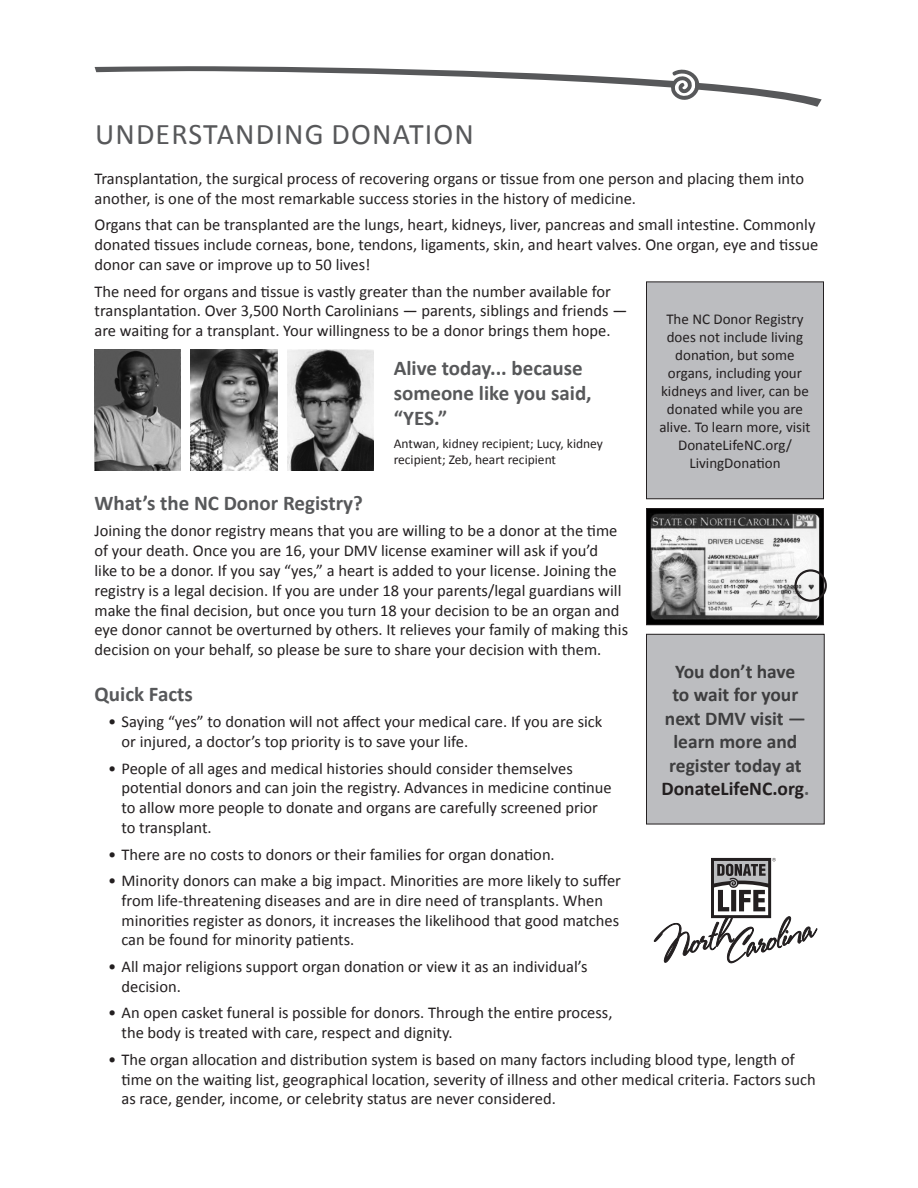
<style>
.page{position:relative;width:918px;height:1188px;background:#fff}
.page>*{position:absolute;margin:0;border:0;box-sizing:border-box;transform-origin:0 0}
.headline_1{font:30px "Calibri";letter-spacing:.04em;color:#57585a}
.headline_2{font:700 21px/25.2px "Calibri";color:#57585a}
.headline_2-2{font:700 19.5px/23.4px "Calibri";color:#3e3e3f;text-align:center}
.smaller_text{font:16.5px/19.8px "Calibri";color:#231f20}
.headline_2-3{font:15px/18px "Calibri";color:#231f20;text-align:center}
.main_text{font:13.5px/16.2px "Calibri";color:#231f20}
.s1{color:#231f20}
.s2{color:#57585a}
</style>
<div class="page">
<svg style="left:95px;top:66px;width:727px;height:41px"></svg>
<img style="left:648px;top:510px;width:174px;height:113px">
<div style="left:646px;top:508px;width:178px;height:117px;border:1px solid #231f20"></div>
<div style="left:794px;top:569px;width:33px;height:33px;border:2px solid #231f20;border-radius:50%"></div>
<div style="left:646px;top:634px;width:178px;height:190px;background:#bcbdc0"></div>
<div style="left:646px;top:634px;width:179px;height:190px;border:1px solid #231f20"></div>
<div style="left:646px;top:282px;width:178px;height:217px;background:#bcbdc0"></div>
<div style="left:646px;top:282px;width:178px;height:217px;border:1px solid #231f20"></div>
<img style="left:95px;top:350px;width:86px;height:121px">
<img style="left:191px;top:350px;width:86px;height:121px">
<img style="left:287px;top:350px;width:86px;height:121px">
<svg style="left:654px;top:858px;width:163px;height:105px"></svg>
<p class="headline_1" style="left:95px;top:115px;width:380px">UNDERSTANDING DONATION</p>
<p class="smaller_text" style="left:94px;top:169px;width:711px">Transplantation, the surgical process of recovering organs or tissue from one person and placing them into another, is one of the most remarkable success stories in the history of medicine.</p>
<p class="smaller_text" style="left:94px;top:215px;width:725px">Organs that can be transplanted are the lungs, heart, kidneys, liver, pancreas and small intestine. Commonly donated tissues include corneas, bone, tendons, ligaments, skin, and heart valves. One organ, eye and tissue donor can save or improve up to 50 lives!</p>
<p class="smaller_text" style="left:94px;top:281px;width:534px">The need for organs and tissue is vastly greater than the number available for transplantation. Over 3,500 North Carolinians — parents, siblings and friends — are waiting for a transplant. Your willingness to be a donor brings them hope.</p>
<p class="headline_2" style="left:394px;top:355px;width:199px">Alive today... because someone like you said, “YES.”</p>
<p class="main_text" style="left:394px;top:436px;width:211px">Antwan, kidney recipient; Lucy, kidney recipient; Zeb, heart recipient</p>
<p class="headline_2" style="left:94px;top:490px;width:270px">What’s the NC Donor Registry?</p>
<p class="smaller_text" style="left:94px;top:521px;width:535px">Joining the donor registry means that you are willing to be a donor at the time of your death. Once you are 16, your DMV license examiner will ask if you’d<br>like to be a donor. If you say “yes,” a heart is added to your license. Joining the registry is a legal decision. If you are under 18 your parents/legal guardians will make the final decision, but once you turn 18 your decision to be an organ and eye donor cannot be overturned by others. It relieves your family of making this decision on your behalf, so please be sure to share your decision with them.</p>
<p class="headline_2" style="left:94px;top:681px;width:100px">Quick Facts</p>
<p class="smaller_text" style="left:122px;top:712px;width:482px;text-indent:-14px">• Saying “yes” to donation will not affect your medical care. If you are sick or injured, a doctor’s top priority is to save your life.</p>
<p class="smaller_text" style="left:122px;top:758px;width:492px;text-indent:-14px">• People of all ages and medical histories should consider themselves potential donors and can join the registry. Advances in medicine continue to allow more people to donate and organs are carefully screened prior to transplant.</p>
<p class="smaller_text" style="left:108px;top:844px;width:448px">• There are no costs to donors or their families for organ donation.</p>
<p class="smaller_text" style="left:122px;top:871px;width:501px;text-indent:-14px">• Minority donors can make a big impact. Minorities are more likely to suffer from life-threatening diseases and are in dire need of transplants. When minorities register as donors, it increases the likelihood that good matches can be found for minority patients.</p>
<p class="smaller_text" style="left:122px;top:957px;width:467px;text-indent:-14px">• All major religions support organ donation or view it as an individual’s decision.</p>
<p class="smaller_text" style="left:122px;top:1003px;width:493px;text-indent:-14px">• An open casket funeral is possible for donors. Through the entire process, the body is treated with care, respect and dignity.</p>
<p class="smaller_text" style="left:122px;top:1049px;width:696px;text-indent:-14px">• The organ allocation and distribution system is based on many factors including blood type, length of time on the waiting list, geographical location, severity of illness and other medical criteria. Factors such as race, gender, income, or celebrity status are never considered.</p>
<p class="headline_2-3" style="left:659px;top:310px;width:153px">The NC Donor Registry does not include living donation, but some organs, including your kidneys and liver, can be donated while you are alive. To learn more, visit<br>DonateLifeNC.org/<br>LivingDonation</p>
<p class="headline_2-2" style="left:662px;top:660px;width:149px">You don’t have<br>to wait for your next DMV visit — learn more and register today at<br><span class="s1">DonateLifeNC.org</span><span class="s2">.</span></p>
</div>
